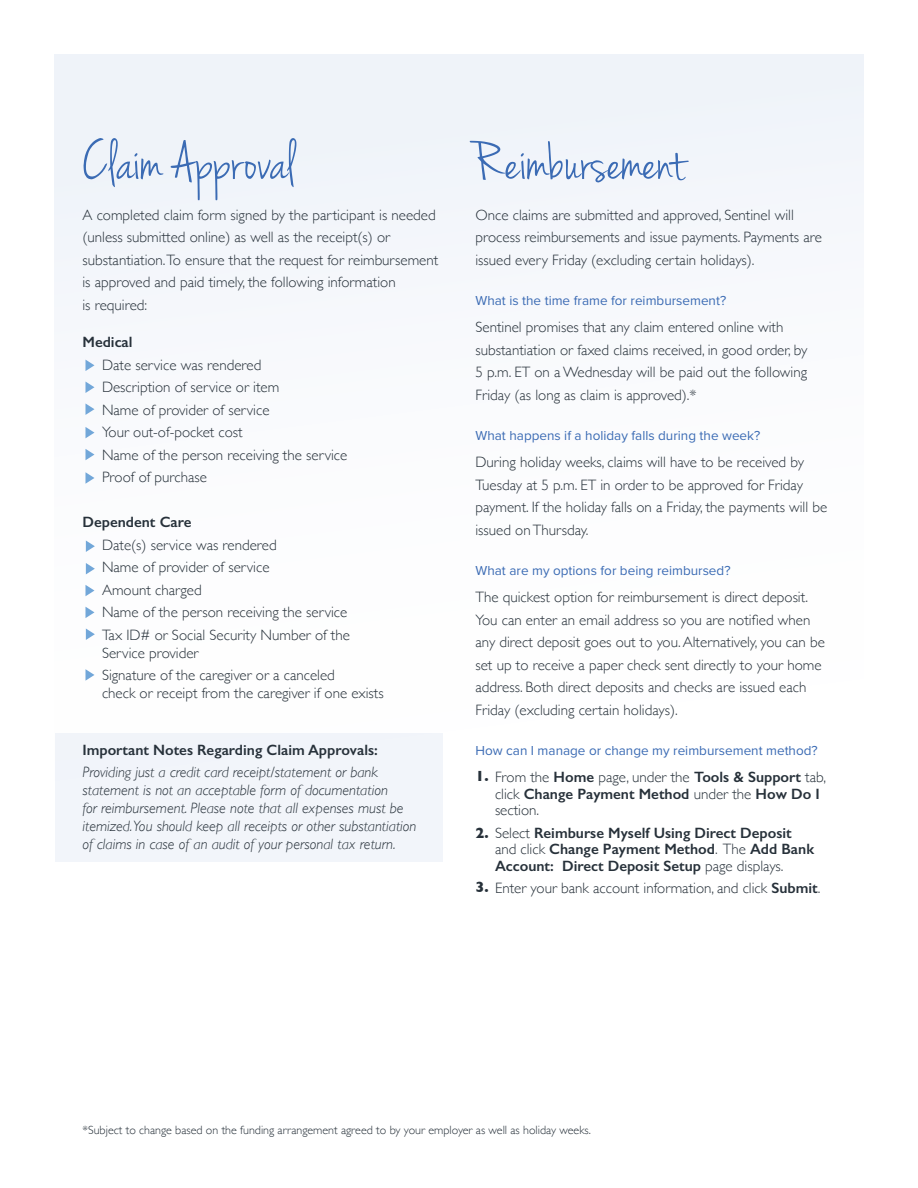
<style>
.page{position:relative;width:918px;height:1188px;background:#fff}
.page>*{position:absolute;margin:0;border:0;box-sizing:border-box;transform-origin:0 0}
.t1{font:58.5px "Jenna Sue";color:#3b6bb4}
.t2{font:300 15px/22.5px "Gill Sans";color:#27313a}
.t3{font:italic 300 15px/18px "Gill Sans";color:#27313a}
.t4{font:600 15px/16.5px "Gill Sans";color:#27313a}
.t5{font:13.5px "Proxima Nova";color:#3b6bb4}
.t6{font:300 12px "Gill Sans";color:#27313a}
.s1{font-weight:700}
.s2{font-weight:600}
.s3{font-weight:300}
</style>
<div class="page">
<div style="left:54px;top:55px;width:810px;height:1032px;background:linear-gradient(to right,#f9fafd,#fbfcfe)"></div>
<svg style="left:86px;top:563px;width:9px;height:11px"></svg>
<svg style="left:86px;top:585px;width:8px;height:11px"></svg>
<svg style="left:86px;top:607px;width:8px;height:11px"></svg>
<svg style="left:86px;top:629px;width:9px;height:11px"></svg>
<svg style="left:86px;top:669px;width:8px;height:12px"></svg>
<div style="left:55px;top:733px;width:387px;height:129px;background:#f2f5fa"></div>
<svg style="left:86px;top:360px;width:8px;height:11px"></svg>
<svg style="left:86px;top:382px;width:8px;height:11px"></svg>
<svg style="left:86px;top:403px;width:8px;height:12px"></svg>
<svg style="left:86px;top:427px;width:8px;height:11px"></svg>
<svg style="left:86px;top:449px;width:8px;height:11px"></svg>
<svg style="left:86px;top:472px;width:8px;height:12px"></svg>
<svg style="left:86px;top:541px;width:9px;height:11px"></svg>
<h1 class="t1" style="left:82px;top:128px;width:214px">Claim Approval</h1>
<h1 class="t1" style="left:473px;top:128px;width:214px">Reimbursement</h1>
<p class="t2" style="left:82px;top:203px;width:357px">A completed claim form signed by the participant is needed (unless submitted online) as well as the receipt(s) or substantiation.To ensure that the request for reimbursement is approved and paid timely, the following information<br>is required:</p>
<p class="t4" style="left:82px;top:334px;width:52px">Medical</p>
<p class="t2" style="left:102px;top:353px;width:247px">Date service was rendered<br>Description of service or item<br>Name of provider of service<br>Your out-of-pocket cost<br>Name of the person receiving the service<br>Proof of purchase</p>
<p class="t4" style="left:82px;top:514px;width:111px">Dependent Care</p>
<p class="t2" style="left:102px;top:533px;width:250px">Date(s) service was rendered<br>Name of provider of service<br>Amount charged<br>Name of the person receiving the service<br>Tax ID# or Social Security Number of the</p>
<p class="t2" style="left:102px;top:641px;width:234px">Service provider<br>Signature of the caregiver or a canceled</p>
<p class="t2" style="left:102px;top:681px;width:283px">check or receipt from the caregiver if one exists</p>
<p class="t4" style="left:82px;top:741px;width:297px">Important Notes Regarding Claim Approvals:</p>
<p class="t3" style="left:82px;top:763px;width:335px">Providing just a credit card receipt/statement or bank statement is not an acceptable form of documentation<br>for reimbursement. Please note that all expenses must be itemized.You should keep all receipts or other substantiation of claims in case of an audit of your personal tax return.</p>
<p class="t2" style="left:476px;top:203px;width:348px">Once claims are submitted and approved, Sentinel will process reimbursements and issue payments. Payments are issued every Friday (excluding certain holidays).</p>
<p class="t5" style="left:476px;top:291px;width:252px">What is the time frame for reimbursement?</p>
<p class="t2" style="left:476px;top:315px;width:333px">Sentinel promises that any claim entered online with substantiation or faxed claims received, in good order, by 5 p.m. ET on a Wednesday will be paid out the following Friday (as long as claim is approved).*</p>
<p class="t5" style="left:476px;top:426px;width:286px">What happens if a holiday falls during the week?</p>
<p class="t2" style="left:476px;top:450px;width:353px">During holiday weeks, claims will have to be received by Tuesday at 5 p.m. ET in order to be approved for Friday payment. If the holiday falls on a Friday, the payments will be issued on Thursday.</p>
<p class="t5" style="left:476px;top:561px;width:257px">What are my options for being reimbursed?</p>
<p class="t2" style="left:476px;top:585px;width:351px">The quickest option for reimbursement is direct deposit.<br>You can enter an email address so you are notified when any direct deposit goes out to you. Alternatively, you can be set up to receive a paper check sent directly to your home address. Both direct deposits and checks are issued each Friday (excluding certain holidays).</p>
<p class="t5" style="left:476px;top:741px;width:344px">How can I manage or change my reimbursement method?</p>
<p class="t2" style="left:495px;top:768px;width:333px;line-height:16.5px;text-indent:-19px"><span class="s1">1.</span> From the <span class="s2">Home</span> page, under the <span class="s2">Tools &amp; Support</span> tab, click <span class="s2">Change Payment Method</span> under the <span class="s2">How Do I </span>section.</p>
<p class="t4" style="left:495px;top:824px;width:321px;text-indent:-20px"><span class="s1">2.</span> <span class="s3">Select</span> Reimburse Myself Using Direct Deposit <span class="s3">and click</span> Change Payment Method<span class="s3">. The</span> Add Bank<br>Account: Direct Deposit Setup <span class="s3">page displays.</span></p>
<p class="t2" style="left:476px;top:876px;width:346px"><span class="s1">3.</span> Enter your bank account information, and click <span class="s2">Submit</span>.</p>
<p class="t6" style="left:82px;top:1120px;width:510px">*Subject to change based on the funding arrangement agreed to by your employer as well as holiday weeks.</p>
</div>
